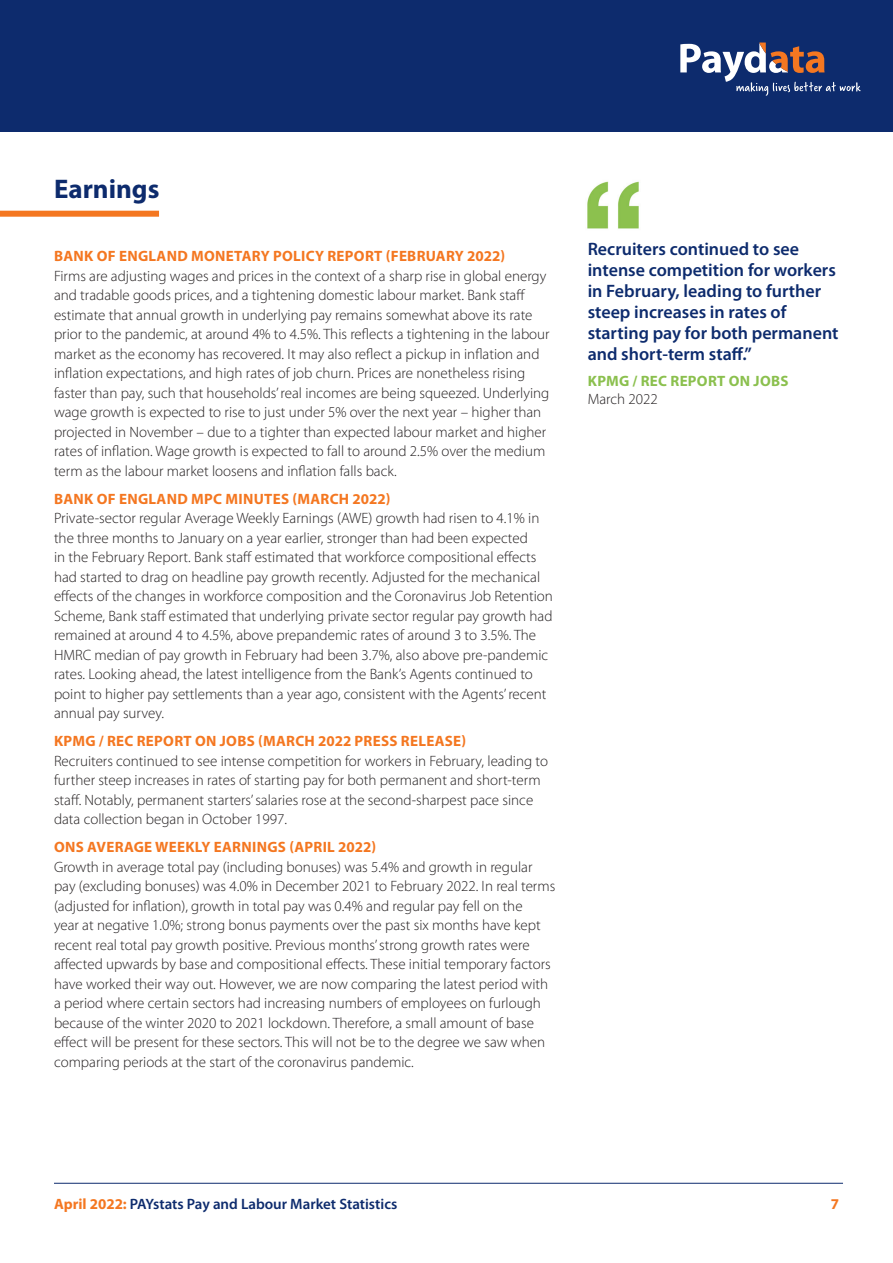
<style>
.page{position:relative;width:893px;height:1263px;background:#fff}
.page>*{position:absolute;margin:0;border:0;box-sizing:border-box;transform-origin:0 0}
.t1{font:700 27px "Myriad Pro";color:#0d2b6d}
.t2{font:600 18px/21px "Myriad Pro";color:#0d2b6d}
.t3{font:300 15px/19.5px "Myriad Pro";color:#231f20}
.t4{font:700 15px "Myriad Pro";letter-spacing:.02em;color:#f47721}
.t5{font:600 15px "Myriad Pro";color:#0d2b6d}
.t6{font:700 15px "Myriad Pro";letter-spacing:.02em;color:#8bc04e}
.s1{font-weight:700;color:#f47721}
</style>
<div class="page">
<div style="left:0;top:211px;width:159px;height:6px;background:#f47721"></div>
<img style="left:587px;top:181px;width:52px;height:48px">
<div style="left:0;top:0;width:893px;height:132px;background:#0d2b6d"></div>
<svg style="left:680px;top:43px;width:181px;height:53px"></svg>
<hr style="left:54px;top:1183px;width:789px;height:1px;background:#0d2b6d">
<p class="t1" style="left:54px;top:171px;width:107px">Earnings</p>
<p class="t4" style="left:54px;top:246px;width:453px">BANK OF ENGLAND MONETARY POLICY REPORT (FEBRUARY 2022)</p>
<p class="t3" style="left:54px;top:266px;width:497px">Firms are adjusting wages and prices in the context of a sharp rise in global energy and tradable goods prices, and a tightening domestic labour market. Bank staff estimate that annual growth in underlying pay remains somewhat above its rate prior to the pandemic, at around 4% to 4.5%. This reflects a tightening in the labour market as the economy has recovered. It may also reflect a pickup in inflation and inflation expectations, and high rates of job churn. Prices are nonetheless rising faster than pay, such that households’ real incomes are being squeezed. Underlying wage growth is expected to rise to just under 5% over the next year – higher than projected in November – due to a tighter than expected labour market and higher rates of inflation. Wage growth is expected to fall to around 2.5% over the medium term as the labour market loosens and inflation falls back.</p>
<p class="t4" style="left:54px;top:489px;width:338px">BANK OF ENGLAND MPC MINUTES (MARCH 2022)</p>
<p class="t3" style="left:54px;top:508px;width:500px">Private-sector regular Average Weekly Earnings (AWE) growth had risen to 4.1% in the three months to January on a year earlier, stronger than had been expected<br>in the February Report. Bank staff estimated that workforce compositional effects had started to drag on headline pay growth recently. Adjusted for the mechanical effects of the changes in workforce composition and the Coronavirus Job Retention Scheme, Bank staff estimated that underlying private sector regular pay growth had remained at around 4 to 4.5%, above prepandemic rates of around 3 to 3.5%. The HMRC median of pay growth in February had been 3.7%, also above pre-pandemic rates. Looking ahead, the latest intelligence from the Bank’s Agents continued to point to higher pay settlements than a year ago, consistent with the Agents’ recent annual pay survey.</p>
<p class="t4" style="left:54px;top:731px;width:414px">KPMG / REC REPORT ON JOBS (MARCH 2022 PRESS RELEASE)</p>
<p class="t3" style="left:54px;top:751px;width:496px">Recruiters continued to see intense competition for workers in February, leading to further steep increases in rates of starting pay for both permanent and short-term staff. Notably, permanent starters’ salaries rose at the second-sharpest pace since data collection began in October 1997.</p>
<p class="t4" style="left:54px;top:837px;width:324px">ONS AVERAGE WEEKLY EARNINGS (APRIL 2022)</p>
<p class="t3" style="left:54px;top:857px;width:503px">Growth in average total pay (including bonuses) was 5.4% and growth in regular pay (excluding bonuses) was 4.0% in December 2021 to February 2022. In real terms (adjusted for inflation), growth in total pay was 0.4% and regular pay fell on the<br>year at negative 1.0%; strong bonus payments over the past six months have kept recent real total pay growth positive. Previous months’ strong growth rates were affected upwards by base and compositional effects. These initial temporary factors have worked their way out. However, we are now comparing the latest period with a period where certain sectors had increasing numbers of employees on furlough because of the winter 2020 to 2021 lockdown. Therefore, a small amount of base effect will be present for these sectors. This will not be to the degree we saw when comparing periods at the start of the coronavirus pandemic.</p>
<p class="t2" style="left:588px;top:237px;width:252px">Recruiters continued to see intense competition for workers in February, leading to further steep increases in rates of starting pay for both permanent and short-term staff.”</p>
<p class="t6" style="left:588px;top:371px;width:202px">KPMG / REC REPORT ON JOBS</p>
<p class="t3" style="left:588px;top:389px;width:72px">March 2022</p>
<p class="t5" style="left:54px;top:1195px;width:345px"><span class="s1">April 2022:</span> PAYstats Pay and Labour Market Statistics</p>
<p class="t4" style="left:831px;top:1194px;width:10px">7</p>
</div>
